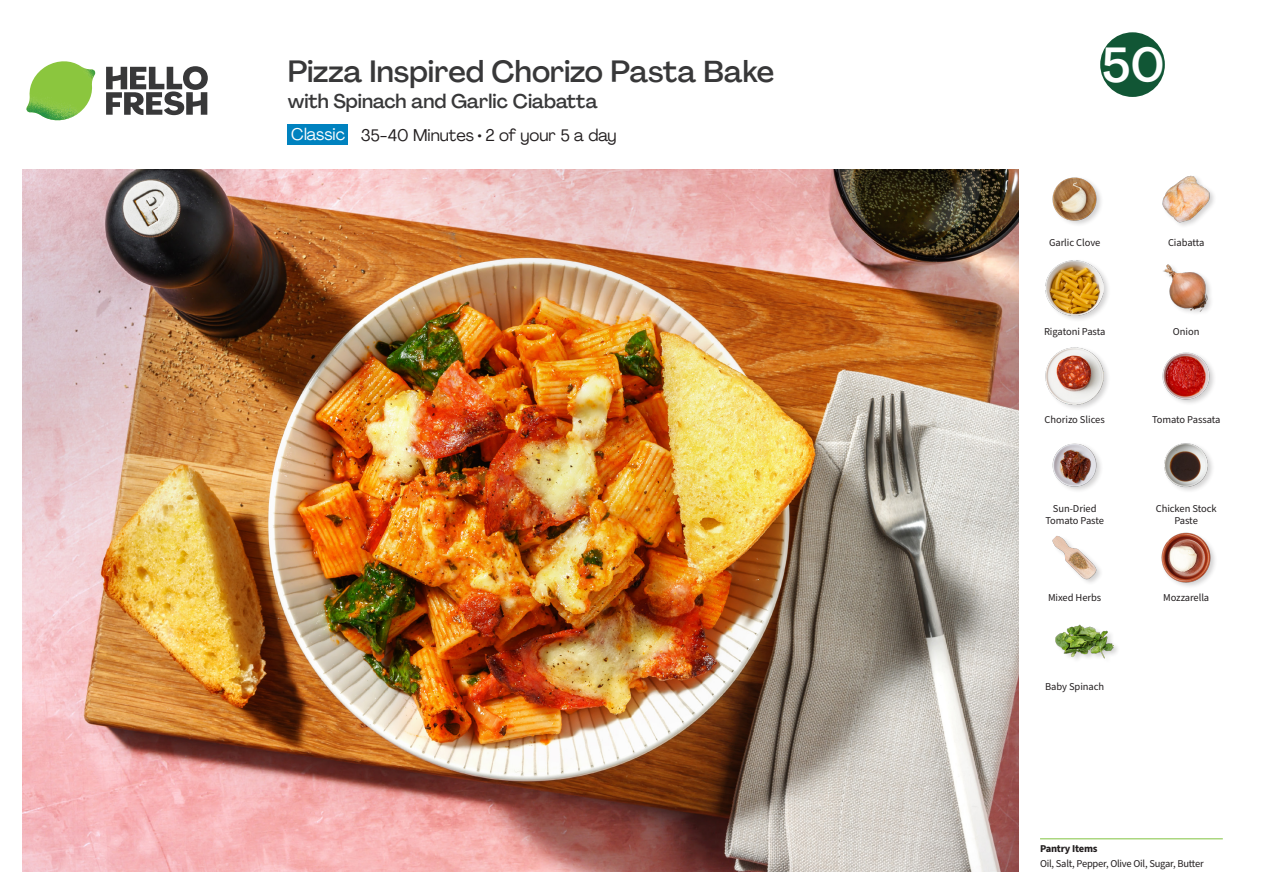
<style>
.page{position:relative;width:1263px;height:893px;background:#fff}
.page>*{position:absolute;margin:0;border:0;box-sizing:border-box;transform-origin:0 0}
.t1{font:500 48px "Agrandir";color:#fff}
._15_Titel_UK{font:500 30px "Agrandir";letter-spacing:-.005em;color:#383839}
._15_Titel_UK-2{font:500 19.5px "Agrandir";color:#383839}
._02_Box_Type{font:16.5px "Agrandir";color:#231f20}
._02_Box_Type-2{font:16.5px "Agrandir";color:#fff}
._18_FRONT_ingredients_UK{font:10.5px/12px "Source Sans Pro";letter-spacing:-.005em;color:#231f20;text-align:center}
._14_Allergene_Text_7pt{font:10.5px "Source Sans Pro";letter-spacing:-.02em;color:#231f20}
._14_Allergene_Text_7pt-2{font:700 10.5px "Source Sans Pro";letter-spacing:-.02em;color:#231f20}
</style>
<div class="page">
<svg style="left:106px;top:66px;width:102px;height:49px"></svg>
<img style="left:26px;top:61px;width:69px;height:59px">
<img style="left:22px;top:170px;width:997px;height:702px">
<hr style="left:1040px;top:838px;width:183px;height:1px;background:#81c340">
<div style="left:288px;top:124px;width:60px;height:21px;background:#0082bf"></div>
<img style="left:1052px;top:536px;width:49px;height:47px">
<div style="left:1055px;top:624px;width:65px;height:41px;background:#231f20;opacity:.2"></div>
<img style="left:1056px;top:624px;width:57px;height:41px">
<img style="left:1161px;top:532px;width:54px;height:54px">
<div style="left:1045px;top:346px;width:65px;height:66px;background:#231f20;opacity:.2"></div>
<img style="left:1046px;top:347px;width:57px;height:58px">
<img style="left:1052px;top:443px;width:49px;height:48px">
<img style="left:1164px;top:443px;width:49px;height:48px">
<img style="left:1162px;top:352px;width:52px;height:51px">
<img style="left:1052px;top:177px;width:49px;height:48px">
<div style="left:1045px;top:259px;width:65px;height:64px;background:#231f20;opacity:.2"></div>
<img style="left:1046px;top:259px;width:57px;height:57px">
<img style="left:1163px;top:264px;width:48px;height:49px">
<img style="left:1162px;top:175px;width:52px;height:51px">
<svg style="left:1100px;top:32px;width:65px;height:65px"></svg>
<p class="_15_Titel_UK" style="left:288px;top:53px;width:488px">Pizza Inspired Chorizo Pasta Bake</p>
<p class="_15_Titel_UK-2" style="left:288px;top:89px;width:311px">with Spinach and Garlic Ciabatta</p>
<p class="_02_Box_Type-2" style="left:291px;top:124px;width:55px">Classic</p>
<p class="_02_Box_Type" style="left:361px;top:125px;width:257px">35-40 Minutes • 2 of your 5 a day</p>
<p class="t1" style="left:1101px;top:36px;width:65px">50</p>
<p class="_18_FRONT_ingredients_UK" style="left:1049px;top:237px;width:53px">Garlic Clove</p>
<p class="_18_FRONT_ingredients_UK" style="left:1168px;top:237px;width:38px">Ciabatta</p>
<p class="_18_FRONT_ingredients_UK" style="left:1044px;top:325px;width:63px">Rigatoni Pasta</p>
<p class="_18_FRONT_ingredients_UK" style="left:1173px;top:325px;width:28px">Onion</p>
<p class="_18_FRONT_ingredients_UK" style="left:1044px;top:414px;width:62px">Chorizo Slices</p>
<p class="_18_FRONT_ingredients_UK" style="left:1152px;top:414px;width:70px">Tomato Passata</p>
<p class="_18_FRONT_ingredients_UK" style="left:1045px;top:503px;width:60px">Sun-Dried<br>Tomato Paste</p>
<p class="_18_FRONT_ingredients_UK" style="left:1156px;top:503px;width:62px">Chicken Stock<br>Paste</p>
<p class="_18_FRONT_ingredients_UK" style="left:1048px;top:592px;width:55px">Mixed Herbs</p>
<p class="_18_FRONT_ingredients_UK" style="left:1163px;top:592px;width:48px">Mozzarella</p>
<p class="_18_FRONT_ingredients_UK" style="left:1045px;top:681px;width:61px">Baby Spinach</p>
<p class="_14_Allergene_Text_7pt-2" style="left:1040px;top:842px;width:59px">Pantry Items</p>
<p class="_14_Allergene_Text_7pt" style="left:1040px;top:857px;width:165px">Oil, Salt, Pepper, Olive Oil, Sugar, Butter</p>
</div>
